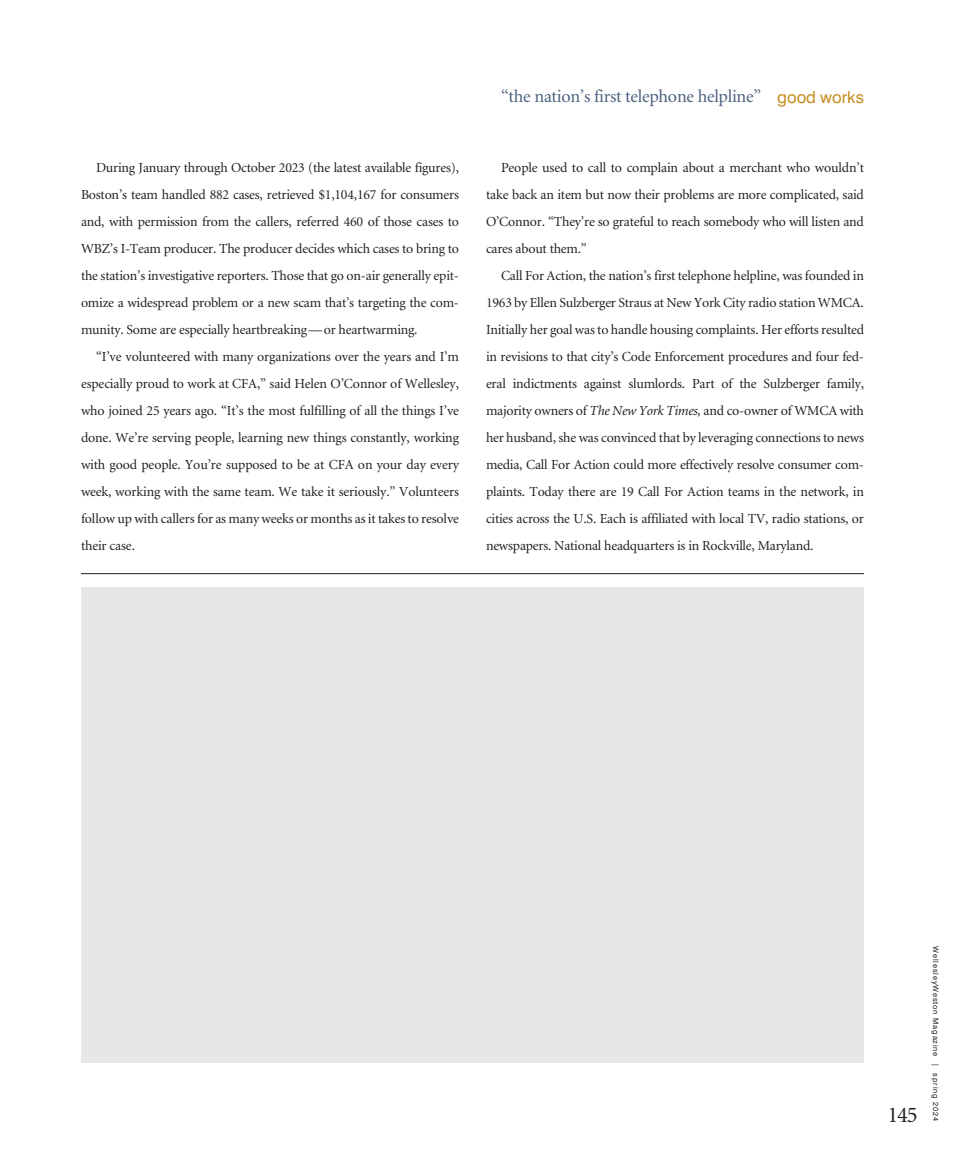
<style>
.page{position:relative;width:972px;height:1161px;background:#fff}
.page>*{position:absolute;margin:0;border:0;box-sizing:border-box;transform-origin:0 0}
.t1{font:22.5px "Minion";color:#231f20}
.Header_quote__gworks{font:18px "Minion";letter-spacing:-.015em;color:#4b617d}
.t2{font:16.5px "Swiss 721 BT";color:#c58b1e}
.Body_Text{font:13.8px/27px "Minion";letter-spacing:-.015em;color:#231f20;text-align:justify}
.t3{font:7.5px "Swiss 721 BT";letter-spacing:.11em;color:#231f20}
.s1{font-style:italic}
</style>
<div class="page">
<div style="left:81px;top:588px;width:783px;height:475px;background:#e6e7e8"></div>
<hr style="left:81px;top:573px;width:783px;height:1px;background:#231f20">
<p class="Body_Text" style="left:81px;top:154px;width:380px;text-indent:15px">During January through October 2023 (the latest available figures), Boston’s team handled 882 cases, retrieved $1,104,167 for consumers and, with permission from the callers, referred 460 of those cases to WBZ’s I-Team producer. The producer decides which cases to bring to the station’s investigative reporters. Those that go on-air generally epit&shy;omize a widespread problem or a new scam that’s targeting the com&shy;munity. Some are especially heartbreaking—or heartwarming.</p>
<p class="Body_Text" style="left:81px;top:343px;width:380px;text-indent:15px">“I’ve volunteered with many organizations over the years and I’m especially proud to work at CFA,” said Helen O’Connor of Wellesley, who joined 25 years ago. “It’s the most fulfilling of all the things I’ve done. We’re serving people, learning new things constantly, working with good people. You’re supposed to be at CFA on your day every week, working with the same team. We take it seriously.” Volunteers follow up with callers for as many weeks or months as it takes to resolve their case.</p>
<p class="Header_quote__gworks" style="left:501px;top:88px;width:262px">“the nation’s first telephone helpline”</p>
<p class="t2" style="left:777px;top:87px;width:88px">good works</p>
<p class="Body_Text" style="left:486px;top:154px;width:379px;text-indent:15px">People used to call to complain about a merchant who wouldn’t take back an item but now their problems are more complicated, said O’Connor. “They’re so grateful to reach somebody who will listen and cares about them.”</p>
<p class="Body_Text" style="left:486px;top:262px;width:380px;text-indent:15px">Call For Action, the nation’s first telephone helpline, was founded in 1963 by Ellen Sulzberger Straus at New York City radio station WMCA.<br>Initially her goal was to handle housing complaints. Her efforts resulted in revisions to that city’s Code Enforcement procedures and four fed&shy;eral indictments against slumlords. Part of the Sulzberger family, majority owners of <span class="s1">The New York Times,</span> and co-owner of WMCA with her husband, she was convinced that by leveraging connections to news media, Call For Action could more effectively resolve consumer com&shy;plaints. Today there are 19 Call For Action teams in the network, in cities across the U.S. Each is affiliated with local TV, radio stations, or newspapers. National headquarters is in Rockville, Maryland.</p>
<h1 class="t1" style="left:888px;top:1104px;width:32px">145</h1>
<p class="t3" style="left:940px;top:946px;width:177px;rotate:90deg">WellesleyWeston Magazine | spring 2024</p>
</div>
